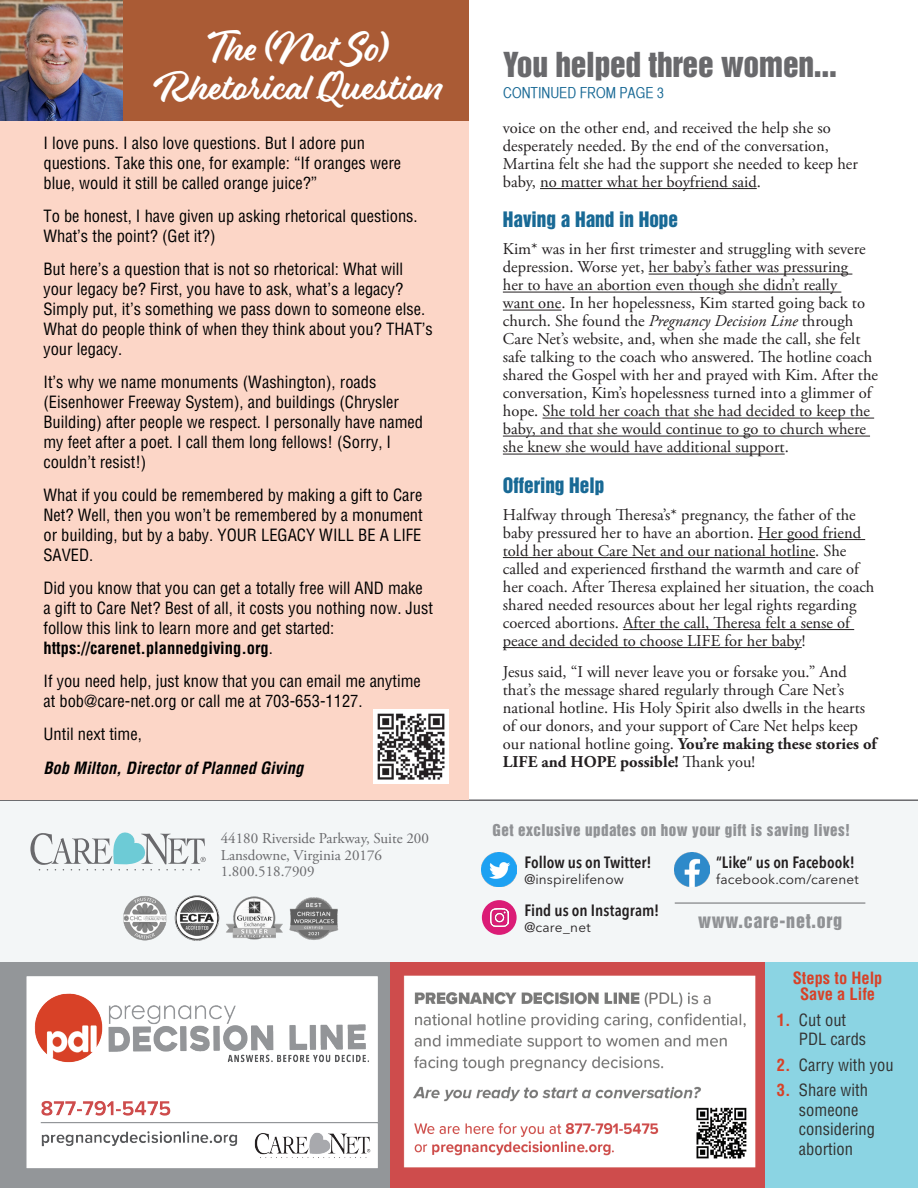
<style>
.page{position:relative;width:918px;height:1188px;background:#fff}
.page>*{position:absolute;margin:0;border:0;box-sizing:border-box;transform-origin:0 0}
._1H__11__14___1944{font:37.5px/39px "Eds Market Main Script";color:#fff;text-align:center}
.t1{font:31.5px "Helvetica Inserat LT Std";letter-spacing:-.01em;color:#69696c}
.t2{font:19.5px "Helvetica Inserat LT Std";color:#186995}
.t3{font:18px "Helvetica Inserat LT Std";letter-spacing:.04em;color:#909295}
.t4{font:16.5px/18px "Adobe Garamond Pro";color:#231f20}
._1H__11__14___1944-2{font:condensed 16.5px/19.8px "Helvetica LT Std";color:#000}
._1H__11__14___1944-3{font:condensed 16.5px/19.5px "Helvetica LT Std";color:#323332}
._1H__11__14___1944-4{font:italic 700 condensed 16.5px "Helvetica LT Std";color:#000}
._1H__11__14___1944-5{font:700 condensed 16.5px/16.5px "Helvetica LT Std";color:#d84127;text-align:center}
._1H__11__14___1944-6{font:condensed 16.5px/19.5px "Helvetica LT Std";color:#333}
.t5{font:600 condensed 16.2px "Avenir Next LT Pro";color:#231f20}
.t6{font:15px "Adobe Garamond Pro";color:#69696c}
.t7{font:15px "Helvetica Inserat LT Std";letter-spacing:.03em;color:#909295}
.t8{font:15px "Helvetica CY Plain";color:#186995}
.t9{font:13.5px "Avenir Next LT Pro";letter-spacing:.01em;color:#231f20}
.s1{font-weight:700}
.s2{font-style:italic}
.s3{font-weight:700;color:#d84127}
</style>
<div class="page">
<div style="left:0;top:801px;width:918px;height:162px;background:#f3f6f7"></div>
<svg style="left:30px;top:832px;width:176px;height:38px"></svg>
<hr style="left:675px;top:903px;width:190px;height:1px;background:#69696c">
<img style="left:123px;top:895px;width:216px;height:46px">
<img style="left:482px;top:852px;width:35px;height:35px">
<img style="left:675px;top:852px;width:34px;height:35px">
<hr style="left:0;top:799px;width:918px;height:2px;background:#69696c">
<div style="left:482px;top:900px;width:35px;height:35px;background:#db1c76;border-radius:50%"></div>
<img style="left:490px;top:909px;width:18px;height:17px">
<img style="left:0;top:962px;width:766px;height:226px">
<div style="left:766px;top:962px;width:152px;height:226px;background:#8bd4e3"></div>
<div style="left:0;top:0;width:469px;height:800px;background:#fcd6c7"></div>
<div style="left:0;top:0;width:469px;height:120px;background:#aa5b35"></div>
<img style="left:374px;top:709px;width:74px;height:75px">
<img style="left:0;top:0;width:122px;height:120px">
<hr style="left:540px;top:188px;width:217px;height:1px;background:#231f20">
<hr style="left:649px;top:274px;width:203px;height:1px;background:#231f20">
<hr style="left:503px;top:292px;width:338px;height:1px;background:#231f20">
<hr style="left:503px;top:310px;width:59px;height:1px;background:#231f20">
<hr style="left:543px;top:418px;width:331px;height:1px;background:#231f20">
<hr style="left:503px;top:436px;width:367px;height:1px;background:#231f20">
<hr style="left:503px;top:454px;width:282px;height:1px;background:#231f20">
<hr style="left:758px;top:539px;width:107px;height:1px;background:#231f20">
<hr style="left:503px;top:557px;width:312px;height:1px;background:#231f20">
<hr style="left:623px;top:629px;width:231px;height:1px;background:#231f20">
<hr style="left:503px;top:647px;width:299px;height:1px;background:#231f20">
<p class="_1H__11__14___1944" style="left:152px;top:28px;width:293px">The (Not So)<br>Rhetorical Question</p>
<p class="_1H__11__14___1944-2" style="left:43px;top:133px;width:359px">I love puns. I also love questions. But I adore pun questions. Take this one, for example: “If oranges were blue, would it still be called orange juice?”</p>
<p class="_1H__11__14___1944-2" style="left:43px;top:206px;width:376px">To be honest, I have given up asking rhetorical questions.<br>What’s the point? (Get it?)</p>
<p class="_1H__11__14___1944-2" style="left:43px;top:259px;width:391px">But here’s a question that is not so rhetorical: What will your legacy be? First, you have to ask, what’s a legacy?<br>Simply put, it’s something we pass down to someone else.<br>What do people think of when they think about you? THAT’s your legacy.</p>
<p class="_1H__11__14___1944-2" style="left:43px;top:372px;width:381px">It’s why we name monuments (Washington), roads (Eisenhower Freeway System), and buildings (Chrysler Building) after people we respect. I personally have named my feet after a poet. I call them long fellows! (Sorry, I couldn’t resist!)</p>
<p class="_1H__11__14___1944-2" style="left:43px;top:485px;width:381px;text-align:justify">What if you could be remembered by making a gift to Care Net? Well, then you won’t be remembered by a monument or building, but by a baby. YOUR LEGACY WILL BE A LIFE SAVED.</p>
<p class="_1H__11__14___1944-2" style="left:43px;top:578px;width:391px">Did you know that you can get a totally free will AND make a gift to Care Net? Best of all, it costs you nothing now. Just follow this link to learn more and get started: <span class="s1">https://carenet.plannedgiving.org</span>.</p>
<p class="_1H__11__14___1944-2" style="left:43px;top:671px;width:379px">If you need help, just know that you can email me anytime at bob@care-net.org or call me at 703-653-1127.</p>
<p class="_1H__11__14___1944-2" style="left:43px;top:724px;width:100px">Until next time,</p>
<p class="_1H__11__14___1944-4" style="left:43px;top:757px;width:261px">Bob Milton, Director of Planned Giving</p>
<p class="t6" style="left:221px;top:830px;width:210px">44180 Riverside Parkway, Suite 200</p>
<p class="t6" style="left:221px;top:846px;width:163px">Lansdowne, Virginia 20176</p>
<p class="t6" style="left:221px;top:862px;width:95px">1.800.518.7909</p>
<p class="t1" style="left:503px;top:46px;width:335px">You helped three women...</p>
<p class="t8" style="left:503px;top:85px;width:162px">CONTINUED FROM PAGE 3</p>
<p class="t4" style="left:503px;top:119px;width:357px">voice on the other end, and received the help she so desperately needed. By the end of the conversation, Martina felt she had the support she needed to keep her baby, no matter what her boyfriend said.</p>
<p class="t2" style="left:503px;top:208px;width:177px">Having a Hand in Hope</p>
<p class="t4" style="left:503px;top:241px;width:377px">Kim* was in her first trimester and struggling with severe depression. Worse yet, her baby’s father was pressuring<br>her to have an abortion even though she didn’t really<br>want one. In her hopelessness, Kim started going back to church. She found the <span class="s2">Pregnancy Decision Line</span> through Care Net’s website, and, when she made the call, she felt safe talking to the coach who answered. The hotline coach shared the Gospel with her and prayed with Kim. After the conversation, Kim’s hopelessness turned into a glimmer of hope. She told her coach that she had decided to keep the baby, and that she would continue to go to church where she knew she would have additional support.</p>
<p class="t2" style="left:503px;top:474px;width:103px">Offering Help</p>
<p class="t4" style="left:503px;top:506px;width:373px">Halfway through Theresa’s* pregnancy, the father of the baby pressured her to have an abortion. Her good friend told her about Care Net and our national hotline. She called and experienced firsthand the warmth and care of her coach. After Theresa explained her situation, the coach shared needed resources about her legal rights regarding coerced abortions. After the call, Theresa felt a sense of peace and decided to choose LIFE for her baby!</p>
<p class="t4" style="left:503px;top:664px;width:375px">Jesus said, “I will never leave you or forsake you.” And that’s the message shared regularly through Care Net’s national hotline. His Holy Spirit also dwells in the hearts of our donors, and your support of Care Net helps keep our national hotline going. <span class="s1">You’re making these stories of LIFE and HOPE possible!</span> Thank you!</p>
<p class="t7" style="left:493px;top:821px;width:359px">Get exclusive updates on how your gift is saving lives!</p>
<p class="t5" style="left:524px;top:852px;width:129px">Follow us on Twitter!</p>
<p class="t9" style="left:524px;top:871px;width:101px">@inspirelifenow</p>
<p class="t5" style="left:524px;top:900px;width:136px">Find us on Instagram!</p>
<p class="t9" style="left:524px;top:919px;width:68px">@care_net</p>
<p class="t5" style="left:716px;top:852px;width:140px">“Like” us on Facebook!</p>
<p class="t9" style="left:716px;top:871px;width:144px">facebook.com/carenet</p>
<p class="t3" style="left:698px;top:910px;width:146px">www.care-net.org</p>
<p class="_1H__11__14___1944-5" style="left:793px;top:969px;width:91px">Steps to Help<br>Save a Life</p>
<p class="_1H__11__14___1944-6" style="left:799px;top:1010px;width:69px;text-indent:-22px"><span class="s3">1.</span> Cut out<br>PDL cards</p>
<p class="_1H__11__14___1944-3" style="left:777px;top:1055px;width:118px"><span class="s3">2.</span> Carry with you</p>
<p class="_1H__11__14___1944-3" style="left:799px;top:1080px;width:78px;text-indent:-22px"><span class="s3">3.</span> Share with someone considering abortion</p>
</div>
